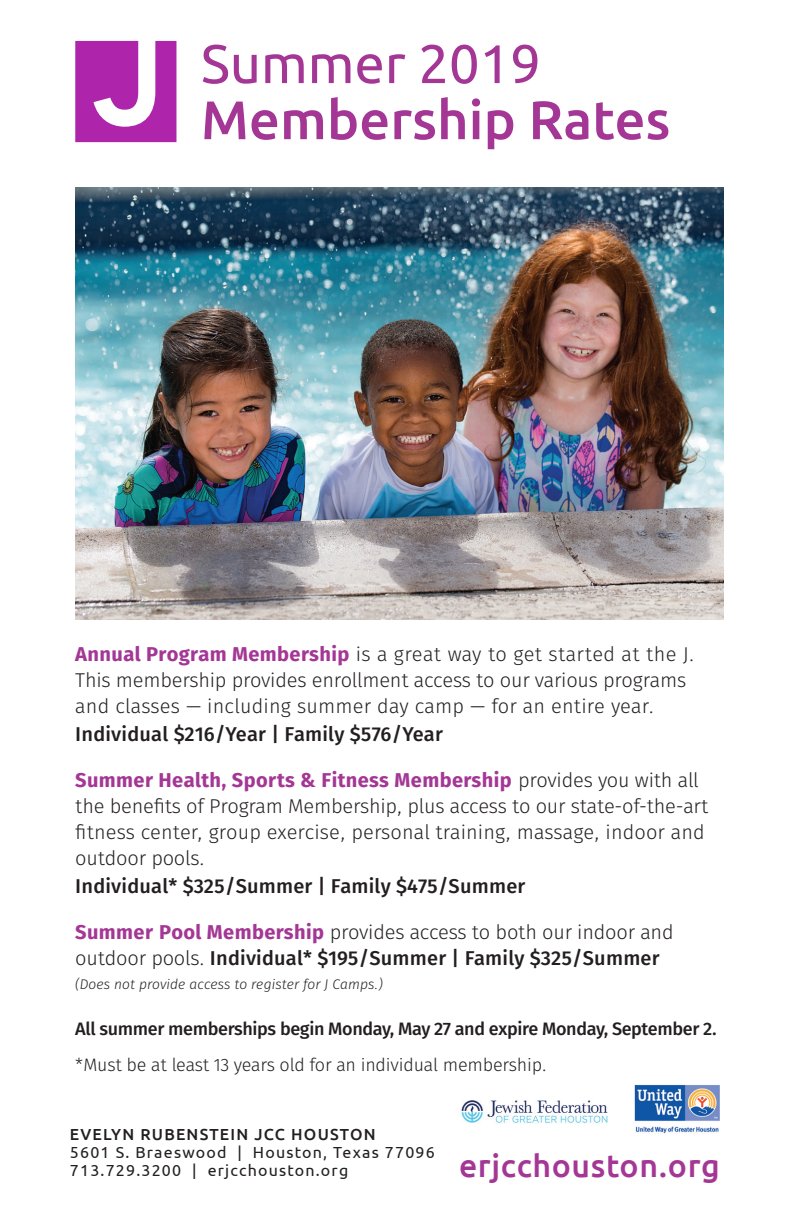
<style>
.page{position:relative;width:792px;height:1224px;background:#fff}
.page>*{position:absolute;margin:0;border:0;box-sizing:border-box;transform-origin:0 0}
.t1{font:500 54.2px "Ubuntu";color:#a43795}
.t2{font:54.2px "Ubuntu";color:#a43795}
.t3{font:500 32px "Ubuntu";letter-spacing:.02em;color:#a43795}
.t4{font:20px/26px "Fira Sans OT Light";letter-spacing:-.01em;color:#231f20}
.t5{font:20px "Fira Sans OT Medium";letter-spacing:.01em;color:#231f20}
.t6{font:18px "Fira Sans OT Medium";letter-spacing:-.02em;color:#231f20}
.t7{font:18px "Fira Sans OT Light";letter-spacing:-.01em;color:#231f20}
.t8{font:16px "Ubuntu";letter-spacing:.075em;color:#231f20}
.t9{font:500 16px "Ubuntu";letter-spacing:.075em;color:#231f20}
.t10{font:italic 14px "Fira Sans OT Light";color:#231f20}
.s1{font-family:"Fira Sans OT";font-weight:700;color:#a43795}
.s2{font-family:"Fira Sans OT Medium"}
</style>
<div class="page">
<img style="left:75px;top:188px;width:648px;height:432px">
<svg style="left:75px;top:41px;width:101px;height:101px"></svg>
<img style="left:635px;top:1084px;width:85px;height:50px">
<img style="left:461px;top:1100px;width:147px;height:23px">
<p class="t2" style="left:201px;top:31px;width:341px">Summer 2019</p>
<p class="t1" style="left:201px;top:86px;width:471px">Membership Rates</p>
<p class="t4" style="left:75px;top:643px;width:621px"><span class="s1">Annual Program Membership</span> is a great way to get started at the J.<br>This membership provides enrollment access to our various programs and classes — including summer day camp — for an entire year.</p>
<p class="t5" style="left:75px;top:720px;width:369px">Individual $216/Year | Family $576/Year</p>
<p class="t4" style="left:75px;top:769px;width:635px"><span class="s1">Summer Health, Sports &amp; Fitness Membership</span> provides you with all the benefits of Program Membership, plus access to our state-of-the-art fitness center, group exercise, personal training, massage, indoor and outdoor pools.</p>
<p class="t5" style="left:75px;top:872px;width:452px">Individual* $325/Summer | Family $475/Summer</p>
<p class="t4" style="left:75px;top:921px;width:600px"><span class="s1">Summer Pool Membership</span> provides access to both our indoor and outdoor pools. <span class="s2">Individual* $195/Summer | Family $325/Summer</span></p>
<p class="t10" style="left:75px;top:974px;width:309px">(Does not provide access to register for J Camps.)</p>
<p class="t6" style="left:75px;top:1016px;width:643px">All summer memberships begin Monday, May 27 and expire Monday, September 2.</p>
<p class="t7" style="left:75px;top:1052px;width:473px">*Must be at least 13 years old for an individual membership.</p>
<p class="t9" style="left:70px;top:1125px;width:307px">EVELYN RUBENSTEIN JCC HOUSTON</p>
<p class="t8" style="left:70px;top:1143px;width:366px">5601 S. Braeswood | Houston, Texas 77096</p>
<p class="t8" style="left:70px;top:1161px;width:280px">713.729.3200 | erjcchouston.org</p>
<p class="t3" style="left:459px;top:1145px;width:262px">erjcchouston.org</p>
</div>
